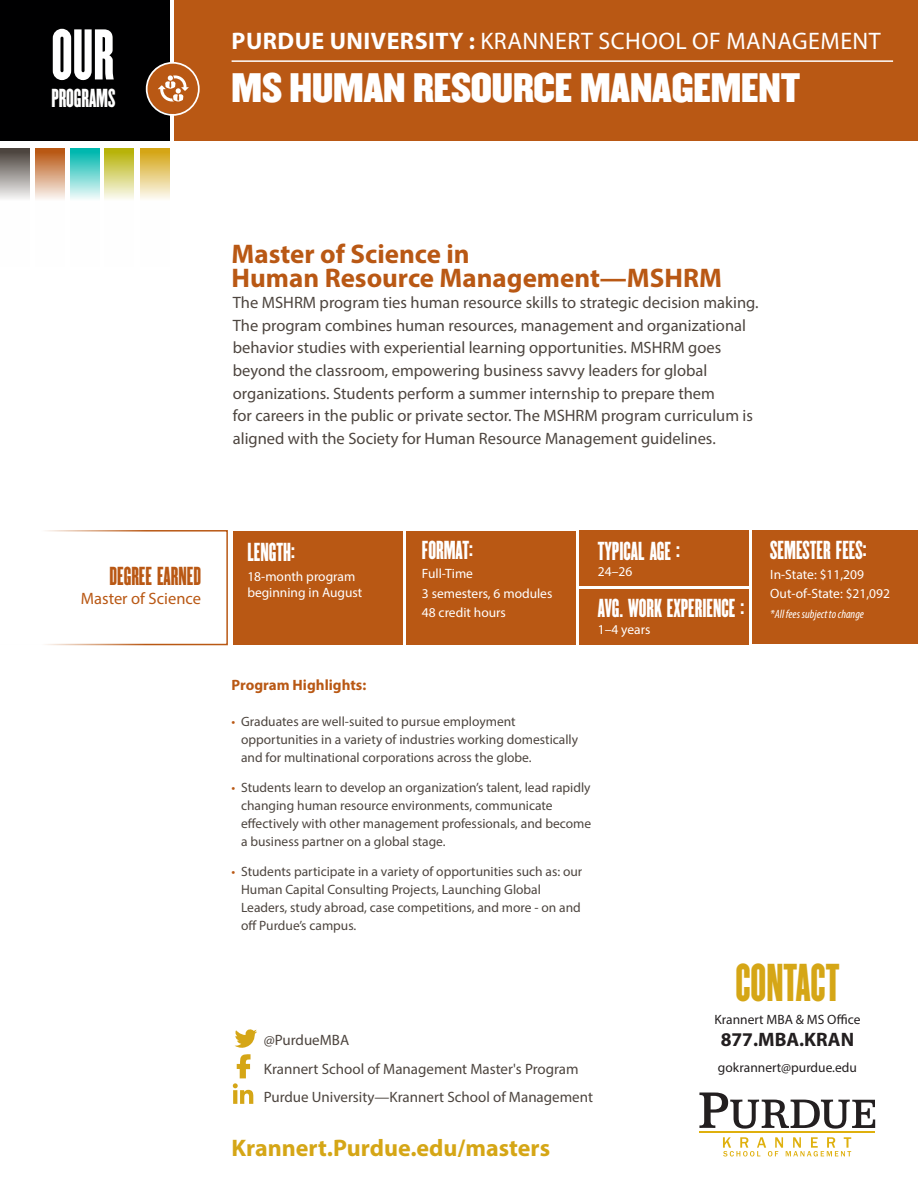
<style>
.page{position:relative;width:918px;height:1188px;background:#fff}
.page>*{position:absolute;margin:0;border:0;box-sizing:border-box;transform-origin:0 0}
.t1{font:62.55px "Champion Featherweight";color:#fff}
.t2{font:46.5px "Champion Featherweight";color:#d5a616}
.t3{font:36px "Champion Middleweight";letter-spacing:-.005em;color:#fff}
.t4{font:700 27px/23.4px "Myriad Pro";color:#b95814}
.t5{font:24px "Myriad Pro";letter-spacing:.02em;color:#fff}
.t6{font:700 24px "Myriad Pro";color:#d5a616}
.t7{font:22.8px "Champion Featherweight";color:#fff}
.t8{font:22.8px "Champion Featherweight";color:#b95814}
.t9{font:700 19.5px "Myriad Pro";color:#231f20}
.t10{font:16.5px/22.5px "Myriad Pro";color:#4d453f}
.t11{font:16.5px "Myriad Pro";color:#b95814}
.t12{font:15px/28.2px "Myriad Pro";color:#4d453f}
.t13{font:700 15px "Myriad Pro";color:#b95814}
.t14{font:13.5px/18px "Myriad Pro";color:#4d453f}
.t15{font:13.5px/19.5px "Myriad Pro";color:#fff}
.t16{font:13.5px "Myriad Pro";color:#231f20}
.t17{font:italic condensed 12px "Myriad Pro";color:#fff}
.s1{font-weight:700}
.s2{color:#b95814}
</style>
<div class="page">
<div style="left:0;top:0;width:169px;height:140px;background:#000001"></div>
<div style="left:175px;top:0;width:743px;height:140px;background:#b95814"></div>
<svg style="left:35px;top:148px;width:30px;height:51px;background:#d7a07a"></svg>
<svg style="left:0;top:148px;width:30px;height:51px;background:#9a9592"></svg>
<svg style="left:70px;top:148px;width:29px;height:51px"></svg>
<svg style="left:104px;top:148px;width:30px;height:51px;background:#d6d374"></svg>
<svg style="left:140px;top:148px;width:29px;height:51px"></svg>
<div style="left:580px;top:531px;width:169px;height:55px;background:#b95814"></div>
<svg style="left:45px;top:530px;width:183px;height:115px"></svg>
<div style="left:233px;top:531px;width:169px;height:114px;background:#b95814"></div>
<div style="left:406px;top:531px;width:170px;height:114px;background:#b95814"></div>
<div style="left:580px;top:589px;width:169px;height:56px;background:#b95814"></div>
<hr style="left:232px;top:60px;width:661px;height:2px;background:#fff">
<div style="left:752px;top:530px;width:166px;height:114px;background:#b95814"></div>
<svg style="left:146px;top:62px;width:54px;height:54px"></svg>
<hr style="left:699px;top:1132px;width:176px;height:1px;background:#dfb00d">
<svg style="left:699px;top:1093px;width:176px;height:36px"></svg>
<svg style="left:723px;top:1137px;width:128px;height:19px"></svg>
<svg style="left:232px;top:1029px;width:25px;height:75px"></svg>
<h1 class="t1" style="left:51px;top:10px;width:64px">OUR</h1>
<h3 class="t7" style="left:51px;top:81px;width:66px">PROGRAMS</h3>
<h3 class="t5" style="left:232px;top:26px;width:651px"><span class="s1">PURDUE UNIVERSITY :</span> KRANNERT SCHOOL OF MANAGEMENT</h3>
<h3 class="t3" style="left:232px;top:58px;width:570px">MS HUMAN RESOURCE MANAGEMENT</h3>
<h3 class="t4" style="left:232px;top:242px;width:492px">Master of Science in<br>Human Resource Management—MSHRM</h3>
<p class="t10" style="left:233px;top:291px;width:527px">The MSHRM program ties human resource skills to strategic decision making.<br>The program combines human resources, management and organizational behavior studies with experiential learning opportunities. MSHRM goes beyond the classroom, empowering business savvy leaders for global organizations. Students perform a summer internship to prepare them<br>for careers in the public or private sector. The MSHRM program curriculum is aligned with the Society for Human Resource Management guidelines.</p>
<h3 class="t8" style="left:110px;top:559px;width:93px">DEGREE EARNED</h3>
<p class="t11" style="left:81px;top:588px;width:122px">Master of Science</p>
<h3 class="t7" style="left:247px;top:536px;width:49px">LENGTH:</h3>
<p class="t15" style="left:247px;top:568px;width:116px;line-height:16.5px">18-month program beginning in August</p>
<h3 class="t7" style="left:422px;top:533px;width:52px">FORMAT:</h3>
<p class="t15" style="left:422px;top:564px;width:132px">Full-Time<br>3 semesters, 6 modules<br>48 credit hours</p>
<h3 class="t7" style="left:598px;top:534px;width:84px">TYPICAL AGE :</h3>
<p class="t15" style="left:598px;top:562px;width:36px">24–26</p>
<h3 class="t7" style="left:598px;top:592px;width:148px">AVG. WORK EXPERIENCE :</h3>
<p class="t15" style="left:598px;top:619px;width:54px">1–4 years</p>
<p class="t13" style="left:232px;top:676px;width:136px">Program Highlights:</p>
<p class="t14" style="left:241px;top:713px;width:339px;text-indent:-10px"><span class="s2">•</span> Graduates are well-suited to pursue employment opportunities in a variety of industries working domestically and for multinational corporations across the globe.</p>
<p class="t14" style="left:241px;top:779px;width:352px;text-indent:-10px"><span class="s2">•</span> Students learn to develop an organization’s talent, lead rapidly changing human resource environments, communicate effectively with other management professionals, and become a business partner on a global stage.</p>
<p class="t14" style="left:241px;top:863px;width:343px;text-indent:-10px"><span class="s2">•</span> Students participate in a variety of opportunities such as: our Human Capital Consulting Projects, Launching Global Leaders, study abroad, case competitions, and more - on and off Purdue’s campus.</p>
<h3 class="t7" style="left:770px;top:534px;width:98px">SEMESTER FEES:</h3>
<p class="t15" style="left:770px;top:564px;width:121px">In-State: $11,209<br>Out-of-State: $21,092</p>
<p class="t17" style="left:770px;top:606px;width:95px">*All fees subject to change</p>
<p class="t12" style="left:264px;top:1026px;width:331px">@PurdueMBA<br>Krannert School of Management Master's Program<br>Purdue University—Krannert School of Management</p>
<h3 class="t6" style="left:232px;top:1133px;width:320px">Krannert.Purdue.edu/masters</h3>
<h2 class="t2" style="left:735px;top:949px;width:105px">CONTACT</h2>
<p class="t16" style="left:714px;top:1011px;width:148px">Krannert MBA &amp; MS Office</p>
<h3 class="t9" style="left:721px;top:1027px;width:135px">877.MBA.KRAN</h3>
<p class="t16" style="left:718px;top:1059px;width:140px">gokrannert@purdue.edu</p>
</div>
